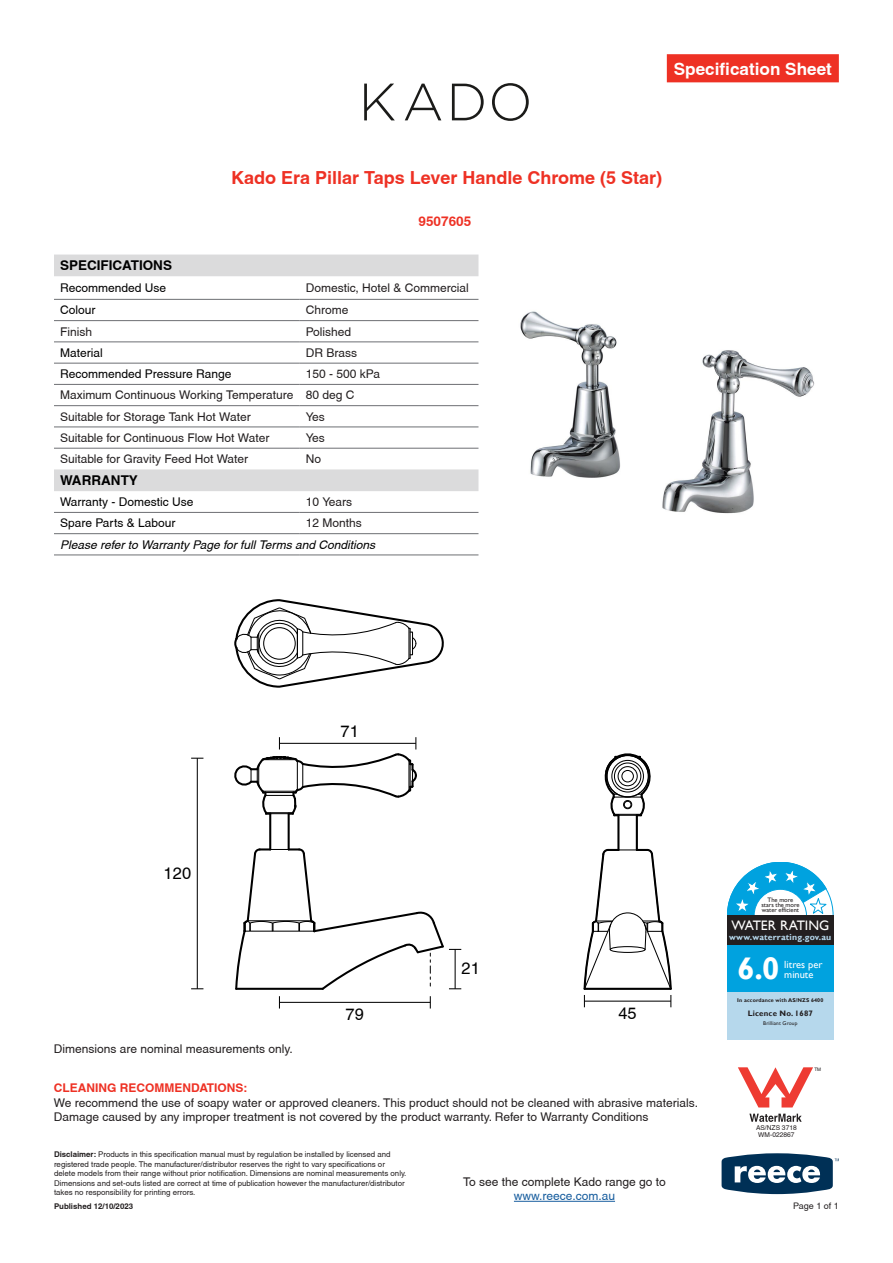
<style>
.page{position:relative;width:893px;height:1263px;background:#fff}
.page>*{position:absolute;margin:0;border:0;box-sizing:border-box;transform-origin:0 0}
.t1{font:700 31.2px "Gill Sans";color:#fff}
.t2{font:700 18px "Helvetica";color:#ee3124}
.t3{font:700 17.1px "Helvetica";color:#fff}
.t4{font:16.5px "Helvetica";letter-spacing:.005em;color:#000}
.t5{font:13.8px "Gill Sans";letter-spacing:-.01em;color:#fff}
.t6{font:700 13.5px "Helvetica";color:#000}
.t7{font:700 13.5px "Helvetica";color:#ee3124}
.t8{font:12px/21.3px "Helvetica";color:#231f20}
.t9{font:12px "Helvetica";color:#000}
.t10{font:italic 12px "Helvetica";color:#000}
.t11{font:700 12px "Helvetica";color:#ee3124}
.t12{font:12px "Helvetica";color:#175d9e}
.t13{font:10.35px/10.4px "Gill Sans";color:#fff}
.t14{font:9px "Helvetica";color:#231f20}
.t15{font:700 8.7px "Gill Sans";letter-spacing:.02em;color:#b6d8ec}
.t16{font:700 7.95px "Gill Sans";letter-spacing:.02em;color:#231f20}
.t17{font:7.8px/9.4px "Helvetica";color:#231f20}
.t18{font:700 7.8px "Helvetica";color:#231f20}
.t19{font:6.6px "Helvetica";color:#231f20}
.t20{font:6.45px/5.4px "Gill Sans";letter-spacing:-.01em;color:#231f20;text-align:center}
.t21{font:700 5.4px "Gill Sans";letter-spacing:.02em;color:#231f20}
.t22{font:5.4px "Gill Sans";letter-spacing:.02em;color:#231f20}
.t23{font:4.65px "Helvetica";color:#231f20}
.s1{font-weight:700}
</style>
<div class="page">
<svg style="left:722px;top:1153px;width:117px;height:41px"></svg>
<div style="left:667px;top:54px;width:172px;height:28px;background:#ee3124"></div>
<hr style="left:197px;top:758px;width:1px;height:231px;background:#000">
<hr style="left:288px;top:814px;width:2px;height:35px;background:#000">
<hr style="left:269px;top:814px;width:2px;height:35px;background:#000">
<svg style="left:234px;top:737px;width:183px;height:78px"></svg>
<svg style="left:234px;top:599px;width:210px;height:89px"></svg>
<svg style="left:583px;top:848px;width:89px;height:159px"></svg>
<hr style="left:585px;top:988px;width:86px;height:2px;background:#000">
<hr style="left:636px;top:815px;width:2px;height:35px;background:#000">
<hr style="left:617px;top:815px;width:2px;height:35px;background:#000">
<svg style="left:604px;top:753px;width:47px;height:64px"></svg>
<svg style="left:235px;top:847px;width:226px;height:161px"></svg>
<img style="left:520px;top:311px;width:295px;height:203px">
<hr style="left:514px;top:1201px;width:101px;height:1px;background:#175d9e">
<svg style="left:364px;top:84px;width:31px;height:36px"></svg>
<svg style="left:405px;top:84px;width:36px;height:36px"></svg>
<svg style="left:452px;top:84px;width:32px;height:36px"></svg>
<svg style="left:492px;top:83px;width:37px;height:38px"></svg>
<svg style="left:54px;top:255px;width:424px;height:236px"></svg>
<hr style="left:54px;top:299px;width:246px;height:1px;background:#6d6f73">
<hr style="left:300px;top:299px;width:178px;height:1px;background:#6d6f73">
<hr style="left:54px;top:320px;width:246px;height:1px;background:#6d6f73">
<hr style="left:300px;top:320px;width:178px;height:1px;background:#6d6f73">
<hr style="left:54px;top:342px;width:246px;height:1px;background:#6d6f73">
<hr style="left:300px;top:342px;width:178px;height:1px;background:#6d6f73">
<hr style="left:54px;top:363px;width:246px;height:1px;background:#6d6f73">
<hr style="left:300px;top:363px;width:178px;height:1px;background:#6d6f73">
<hr style="left:54px;top:512px;width:246px;height:1px;background:#6d6f73">
<hr style="left:300px;top:512px;width:178px;height:1px;background:#6d6f73">
<hr style="left:54px;top:533px;width:246px;height:1px;background:#6d6f73">
<hr style="left:300px;top:533px;width:178px;height:1px;background:#6d6f73">
<hr style="left:54px;top:555px;width:246px;height:1px;background:#6d6f73">
<hr style="left:300px;top:555px;width:178px;height:1px;background:#6d6f73">
<hr style="left:54px;top:384px;width:246px;height:1px;background:#6d6f73">
<hr style="left:300px;top:384px;width:178px;height:1px;background:#6d6f73">
<hr style="left:54px;top:405px;width:246px;height:1px;background:#6d6f73">
<hr style="left:300px;top:405px;width:178px;height:1px;background:#6d6f73">
<hr style="left:54px;top:427px;width:246px;height:1px;background:#6d6f73">
<hr style="left:300px;top:427px;width:178px;height:1px;background:#6d6f73">
<hr style="left:54px;top:448px;width:246px;height:1px;background:#6d6f73">
<hr style="left:300px;top:448px;width:178px;height:1px;background:#6d6f73">
<svg style="left:738px;top:1067px;width:75px;height:40px"></svg>
<svg style="left:749px;top:1114px;width:53px;height:8px"></svg>
<div style="left:727px;top:945px;width:106px;height:47px;background:#00a2df"></div>
<div style="left:727px;top:992px;width:106px;height:47px;background:#b6d8ec"></div>
<div style="left:727px;top:915px;width:106px;height:30px;background:#231f20"></div>
<svg style="left:727px;top:862px;width:106px;height:53px"></svg>
<h3 class="t3" style="left:674px;top:59px;width:160px">Specification Sheet</h3>
<h2 class="t2" style="left:231px;top:167px;width:433px">Kado Era Pillar Taps Lever Handle Chrome (5 Star)</h2>
<p class="t7" style="left:419px;top:213px;width:54px">9507605</p>
<p class="t6" style="left:60px;top:257px;width:114px">SPECIFICATIONS</p>
<p class="t9" style="left:60px;top:281px;width:108px">Recommended Use</p>
<p class="t8" style="left:306px;top:277px;width:165px">Domestic, Hotel &amp; Commercial</p>
<p class="t9" style="left:60px;top:303px;width:37px">Colour</p>
<p class="t8" style="left:306px;top:299px;width:44px">Chrome</p>
<p class="t8" style="left:60px;top:321px;width:34px">Finish</p>
<p class="t8" style="left:306px;top:321px;width:47px">Polished</p>
<p class="t9" style="left:60px;top:346px;width:44px">Material</p>
<p class="t8" style="left:306px;top:342px;width:53px">DR Brass</p>
<p class="t9" style="left:60px;top:367px;width:173px">Recommended Pressure Range</p>
<p class="t8" style="left:60px;top:363px;width:321px;text-indent:246px">150 - 500 kPa<br>Maximum Continuous Working Temperature 80 deg C<br>Suitable for Storage Tank Hot Water</p>
<p class="t8" style="left:306px;top:406px;width:20px">Yes</p>
<p class="t8" style="left:60px;top:427px;width:211px">Suitable for Continuous Flow Hot Water</p>
<p class="t8" style="left:306px;top:427px;width:20px">Yes</p>
<p class="t8" style="left:60px;top:448px;width:190px">Suitable for Gravity Feed Hot Water</p>
<p class="t8" style="left:306px;top:448px;width:17px">No</p>
<p class="t6" style="left:60px;top:472px;width:79px">WARRANTY</p>
<p class="t9" style="left:60px;top:495px;width:135px">Warranty - Domestic Use</p>
<p class="t8" style="left:306px;top:491px;width:48px">10 Years</p>
<p class="t9" style="left:60px;top:516px;width:117px">Spare Parts &amp; Labour</p>
<p class="t8" style="left:306px;top:512px;width:58px">12 Months</p>
<p class="t10" style="left:60px;top:537px;width:317px">Please refer to Warranty Page for full Terms and Conditions</p>
<h3 class="t4" style="left:341px;top:722px;width:20px">71</h3>
<h3 class="t4" style="left:164px;top:863px;width:29px">120</h3>
<p class="t8" style="left:54px;top:1038px;width:240px">Dimensions are nominal measurements only.</p>
<h3 class="t4" style="left:461px;top:959px;width:20px">21</h3>
<h3 class="t4" style="left:346px;top:1004px;width:20px">79</h3>
<h3 class="t4" style="left:618px;top:1003px;width:20px">45</h3>
<p class="t20" style="left:761px;top:897px;width:40px">The more stars the more water efficient</p>
<p class="t5" style="left:731px;top:917px;width:99px">WATER RATING</p>
<p class="t15" style="left:729px;top:931px;width:104px">www.waterrating.gov.au</p>
<h1 class="t1" style="left:737px;top:949px;width:43px">6.0</h1>
<p class="t13" style="left:784px;top:959px;width:40px">litres per minute</p>
<p class="t21" style="left:737px;top:997px;width:88px">In accordance with AS/NZS 6400</p>
<p class="t16" style="left:748px;top:1008px;width:67px">Licence No. 1687</p>
<p class="t22" style="left:763px;top:1020px;width:36px">Brilliant Group</p>
<p class="t23" style="left:814px;top:1066px;width:8px">TM</p>
<p class="t11" style="left:54px;top:1080px;width:195px">CLEANING RECOMMENDATIONS:</p>
<p class="t8" style="left:54px;top:1095px;width:646px;line-height:14.4px">We recommend the use of soapy water or approved cleaners. This product should not be cleaned with abrasive materials.<br>Damage caused by any improper treatment is not covered by the product warranty. Refer to Warranty Conditions</p>
<p class="t17" style="left:54px;top:1150px;width:354px"><span class="s1">Disclaimer:</span> Products in this specification manual must by regulation be installed by licensed and registered trade people. The manufacturer/distributor reserves the right to vary specifications or delete models from their range without prior notification. Dimensions are nominal measurements only.<br>Dimensions and set-outs listed are correct at time of publication however the manufacturer/distributor takes no responsibility for printing errors.</p>
<p class="t18" style="left:54px;top:1201px;width:81px">Published 12/10/2023</p>
<p class="t8" style="left:463px;top:1171px;width:204px">To see the complete Kado range go to</p>
<p class="t12" style="left:514px;top:1189px;width:103px">www.reece.com.au</p>
<p class="t19" style="left:756px;top:1124px;width:42px">AS/NZS 3718</p>
<p class="t19" style="left:758px;top:1131px;width:38px">WM-022867</p>
<p class="t14" style="left:793px;top:1200px;width:47px">Page 1 of 1</p>
</div>
